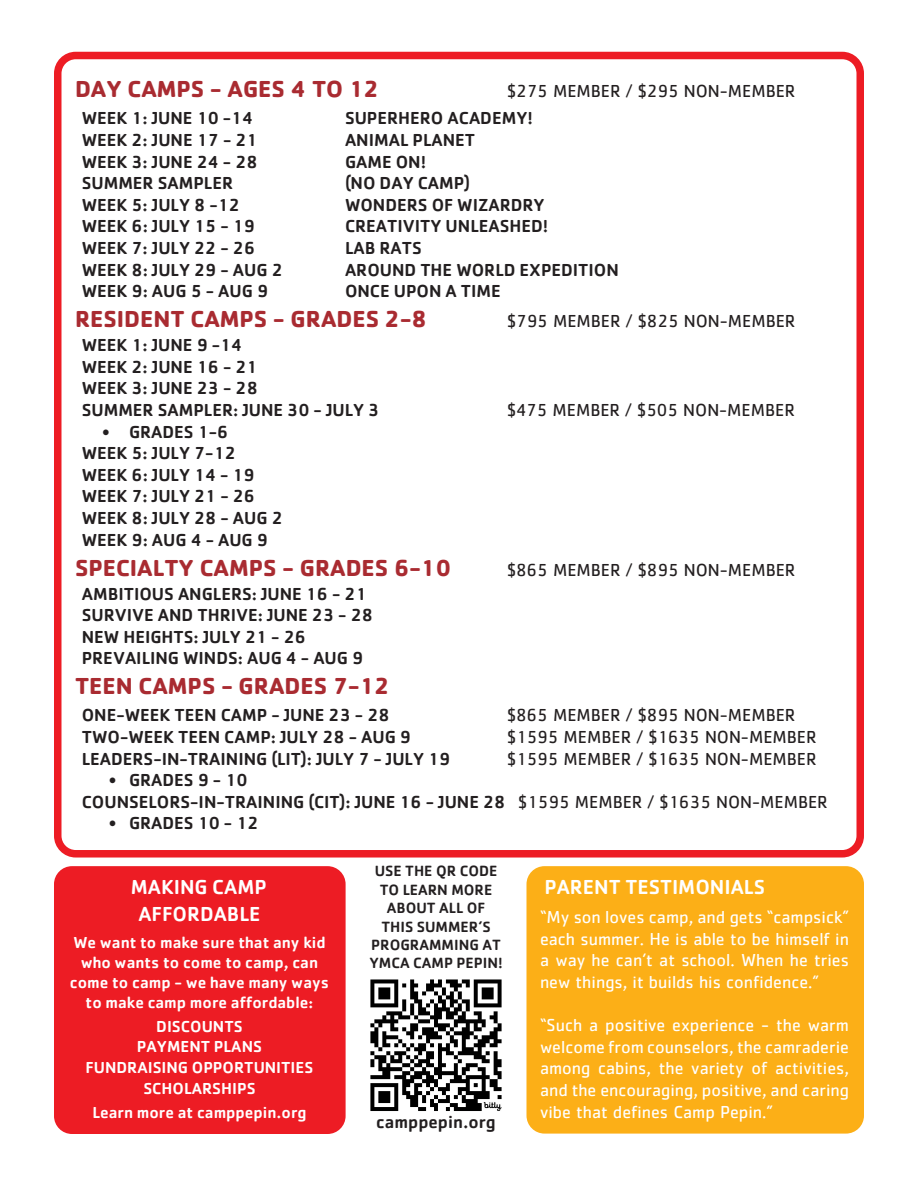
<style>
.page{position:relative;width:918px;height:1188px;background:#fff}
.page>*{position:absolute;margin:0;border:0;box-sizing:border-box;transform-origin:0 0}
.t1{font:700 24px "Cachet Std";color:#a92b31}
.t2{font:500 21px/27px "Cachet Std";color:#fff;text-align:center}
.t3{font:500 18px "Cachet Std";color:#231f20}
.t4{font:18px/21.6px "Cachet Std";color:#fff;text-align:justify}
.t5{font:18px "Cachet Std";color:#231f20}
.t6{font:500 16.5px/19.8px "Cachet Std";color:#fff;text-align:center}
.t7{font:500 15.45px/18.5px "Cachet Std";color:#231f20;text-align:center}
.s1{font-weight:400}
</style>
<div class="page">
<img style="left:370px;top:979px;width:132px;height:132px">
<div style="left:54px;top:52px;width:810px;height:806px;border:8px solid #ed1c24;border-radius:18px"></div>
<div style="left:54px;top:866px;width:292px;height:268px;background:#ed1c24;border-radius:18px"></div>
<div style="left:526px;top:866px;width:338px;height:268px;background:#fcaf17;border-radius:18px"></div>
<p class="t1" style="left:75px;top:74px;width:306px">DAY CAMPS - AGES 4 TO 12</p>
<p class="t5" style="left:507px;top:81px;width:290px">$275 MEMBER / $295 NON-MEMBER</p>
<p class="t3" style="left:82px;top:107px;width:173px">WEEK 1: JUNE 10 -14</p>
<p class="t3" style="left:345px;top:107px;width:189px">SUPERHERO ACADEMY!</p>
<p class="t3" style="left:82px;top:129px;width:177px">WEEK 2: JUNE 17 - 21</p>
<p class="t3" style="left:345px;top:129px;width:132px">ANIMAL PLANET</p>
<p class="t3" style="left:82px;top:150px;width:177px">WEEK 3: JUNE 24 - 28</p>
<p class="t3" style="left:345px;top:150px;width:83px">GAME ON!</p>
<p class="t3" style="left:82px;top:172px;width:153px">SUMMER SAMPLER</p>
<p class="t3" style="left:345px;top:172px;width:127px">(NO DAY CAMP)</p>
<p class="t3" style="left:82px;top:194px;width:160px">WEEK 5: JULY 8 -12</p>
<p class="t3" style="left:345px;top:194px;width:201px">WONDERS OF WIZARDRY</p>
<p class="t3" style="left:82px;top:215px;width:175px">WEEK 6: JULY 15 - 19</p>
<p class="t3" style="left:345px;top:215px;width:205px">CREATIVITY UNLEASHED!</p>
<p class="t3" style="left:82px;top:237px;width:175px">WEEK 7: JULY 22 - 26</p>
<p class="t3" style="left:345px;top:237px;width:78px">LAB RATS</p>
<p class="t3" style="left:82px;top:258px;width:203px">WEEK 8: JULY 29 - AUG 2</p>
<p class="t3" style="left:345px;top:258px;width:275px">AROUND THE WORLD EXPEDITION</p>
<p class="t3" style="left:82px;top:280px;width:188px">WEEK 9: AUG 5 - AUG 9</p>
<p class="t3" style="left:345px;top:280px;width:157px">ONCE UPON A TIME</p>
<p class="t1" style="left:75px;top:304px;width:353px">RESIDENT CAMPS - GRADES 2-8</p>
<p class="t5" style="left:507px;top:311px;width:290px">$795 MEMBER / $825 NON-MEMBER</p>
<p class="t3" style="left:82px;top:334px;width:162px">WEEK 1: JUNE 9 -14</p>
<p class="t3" style="left:82px;top:356px;width:177px">WEEK 2: JUNE 16 - 21</p>
<p class="t3" style="left:82px;top:377px;width:178px">WEEK 3: JUNE 23 - 28</p>
<p class="t3" style="left:82px;top:399px;width:299px">SUMMER SAMPLER: JUNE 30 - JULY 3</p>
<p class="t5" style="left:507px;top:399px;width:289px">$475 MEMBER / $505 NON-MEMBER</p>
<p class="t3" style="left:102px;top:420px;width:128px">• GRADES 1-6</p>
<p class="t3" style="left:82px;top:442px;width:156px">WEEK 5: JULY 7-12</p>
<p class="t3" style="left:82px;top:464px;width:175px">WEEK 6: JULY 14 - 19</p>
<p class="t3" style="left:82px;top:485px;width:175px">WEEK 7: JULY 21 - 26</p>
<p class="t3" style="left:82px;top:507px;width:203px">WEEK 8: JULY 28 - AUG 2</p>
<p class="t3" style="left:82px;top:528px;width:188px">WEEK 9: AUG 4 - AUG 9</p>
<p class="t1" style="left:75px;top:552px;width:378px">SPECIALTY CAMPS - GRADES 6-10</p>
<p class="t5" style="left:507px;top:559px;width:290px">$865 MEMBER / $895 NON-MEMBER</p>
<p class="t3" style="left:82px;top:582px;width:287px">AMBITIOUS ANGLERS: JUNE 16 - 21</p>
<p class="t3" style="left:82px;top:604px;width:293px">SURVIVE AND THRIVE: JUNE 23 - 28</p>
<p class="t3" style="left:82px;top:626px;width:226px">NEW HEIGHTS: JULY 21 - 26</p>
<p class="t3" style="left:82px;top:647px;width:283px">PREVAILING WINDS: AUG 4 - AUG 9</p>
<p class="t1" style="left:75px;top:671px;width:316px">TEEN CAMPS - GRADES 7-12</p>
<p class="t3" style="left:82px;top:704px;width:309px">ONE-WEEK TEEN CAMP - JUNE 23 - 28</p>
<p class="t5" style="left:507px;top:705px;width:290px">$865 MEMBER / $895 NON-MEMBER</p>
<p class="t3" style="left:82px;top:726px;width:331px">TWO-WEEK TEEN CAMP: JULY 28 - AUG 9</p>
<p class="t5" style="left:507px;top:726px;width:311px">$1595 MEMBER / $1635 NON-MEMBER</p>
<p class="t3" style="left:82px;top:747px;width:370px">LEADERS-IN-TRAINING (LIT): JULY 7 - JULY 19</p>
<p class="t5" style="left:507px;top:748px;width:311px">$1595 MEMBER / $1635 NON-MEMBER</p>
<p class="t3" style="left:109px;top:769px;width:140px">• GRADES 9 - 10</p>
<p class="t3" style="left:82px;top:791px;width:748px">COUNSELORS-IN-TRAINING (CIT): JUNE 16 - JUNE 28 <span class="s1">$1595 MEMBER / $1635 NON-MEMBER</span></p>
<p class="t3" style="left:109px;top:812px;width:151px">• GRADES 10 - 12</p>
<p class="t2" style="left:131px;top:873px;width:137px">MAKING CAMP<br>AFFORDABLE</p>
<p class="t6" style="left:70px;top:933px;width:261px">We want to make sure that any kid who wants to come to camp, can come to camp - we have many ways to make camp more affordable:</p>
<p class="t6" style="left:156px;top:1016px;width:88px">DISCOUNTS</p>
<p class="t6" style="left:137px;top:1036px;width:127px">PAYMENT PLANS</p>
<p class="t6" style="left:86px;top:1057px;width:229px">FUNDRAISING OPPORTUNITIES</p>
<p class="t6" style="left:143px;top:1078px;width:114px">SCHOLARSHIPS</p>
<p class="t6" style="left:92px;top:1102px;width:216px">Learn more at camppepin.org</p>
<p class="t7" style="left:369px;top:861px;width:135px">USE THE QR CODE<br>TO LEARN MORE<br>ABOUT ALL OF<br>THIS SUMMER’S<br>PROGRAMMING AT<br>YMCA CAMP PEPIN!</p>
<p class="t3" style="left:376px;top:1111px;width:121px">camppepin.org</p>
<p class="t2" style="left:544px;top:873px;width:222px">PARENT TESTIMONIALS</p>
<p class="t4" style="left:540px;top:906px;width:311px">“My son loves camp, and gets “campsick” each summer. He is able to be himself in a way he can’t at school. When he tries new things, it builds his confidence.”</p>
<p class="t4" style="left:540px;top:1014px;width:311px">“Such a positive experience - the warm welcome from counselors, the camraderie among cabins, the variety of activities, and the encouraging, positive, and caring vibe that defines Camp Pepin.”</p>
</div>
